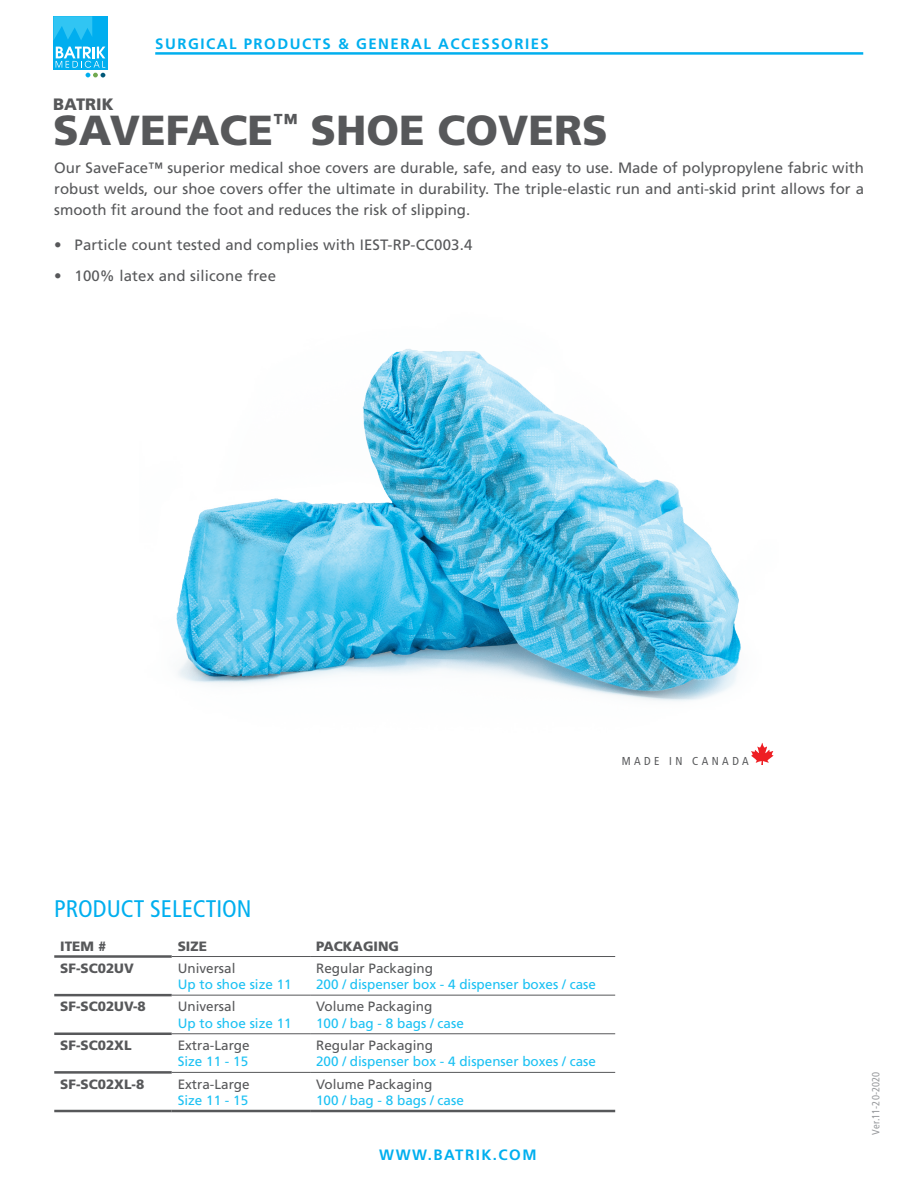
<style>
.page{position:relative;width:918px;height:1188px;background:#fff}
.page>*{position:absolute;margin:0;border:0;box-sizing:border-box;transform-origin:0 0}
.t1{font:900 42px "Frutiger LT Std";color:#57585a}
.t2{font:condensed 24px "Frutiger LT Std";color:#00afef}
.t3{font:900 16.5px "Frutiger LT Std";color:#57585a}
.t4{font:15px/21px "Frutiger LT Std";letter-spacing:.01em;color:#57585a;text-align:justify}
.t5{font:700 15px "Frutiger LT Std";letter-spacing:.1em;color:#00afef}
.t6{font:13.5px "Frutiger LT Std";color:#1cc1f3}
.t7{font:13.5px "Frutiger LT Std";color:#57585a}
.t8{font:900 13.5px "Frutiger LT Std";color:#57585a}
.t9{font:condensed 11.55px "Frutiger LT Std";letter-spacing:.3em;color:#57585a}
.t10{font:condensed 10.5px "Frutiger LT Std";color:#97999c}
</style>
<div class="page">
<div style="left:53px;top:16px;width:55px;height:54px;background:#00aeef"></div>
<svg style="left:56px;top:47px;width:49px;height:30px"></svg>
<svg style="left:53px;top:16px;width:39px;height:24px"></svg>
<div style="left:155px;top:52px;width:708px;height:3px;background:#6fa84f;border:2px solid #00afef"></div>
<hr style="left:172px;top:995px;width:138px;height:1px;background:#57585a">
<hr style="left:310px;top:995px;width:305px;height:1px;background:#57585a">
<hr style="left:172px;top:1033px;width:138px;height:1px;background:#57585a">
<hr style="left:310px;top:1033px;width:305px;height:1px;background:#57585a">
<hr style="left:172px;top:1072px;width:138px;height:1px;background:#57585a">
<hr style="left:310px;top:1072px;width:305px;height:1px;background:#57585a">
<hr style="left:54px;top:955px;width:118px;height:3px;background:#57585a">
<hr style="left:54px;top:994px;width:118px;height:2px;background:#57585a">
<hr style="left:54px;top:1033px;width:118px;height:2px;background:#57585a">
<hr style="left:54px;top:1071px;width:118px;height:3px;background:#57585a">
<hr style="left:54px;top:1110px;width:118px;height:2px;background:#57585a">
<hr style="left:172px;top:1110px;width:138px;height:2px;background:#57585a">
<hr style="left:310px;top:1110px;width:305px;height:2px;background:#57585a">
<hr style="left:172px;top:956px;width:138px;height:1px;background:#57585a">
<hr style="left:310px;top:956px;width:305px;height:1px;background:#57585a">
<img style="left:176px;top:349px;width:565px;height:352px">
<svg style="left:751px;top:743px;width:23px;height:22px"></svg>
<p class="t3" style="left:53px;top:94px;width:62px">BATRIK</p>
<p class="t5" style="left:155px;top:35px;width:395px">SURGICAL PRODUCTS &amp; GENERAL ACCESSORIES</p>
<h1 class="t1" style="left:53px;top:105px;width:556px">SAVEFACE<sup>™</sup> SHOE COVERS</h1>
<p class="t4" style="left:54px;top:157px;width:811px">Our SaveFace™ superior medical shoe covers are durable, safe, and easy to use. Made of polypropylene fabric with robust welds, our shoe covers offer the ultimate in durability. The triple-elastic run and anti-skid print allows for a smooth fit around the foot and reduces the risk of slipping.</p>
<p class="t4" style="left:54px;top:234px;width:420px">• Particle count tested and complies with IEST-RP-CC003.4</p>
<p class="t4" style="left:54px;top:266px;width:223px">• 100% latex and silicone free</p>
<p class="t9" style="left:622px;top:754px;width:129px">MADE IN CANADA</p>
<h2 class="t2" style="left:54px;top:894px;width:199px">PRODUCT SELECTION</h2>
<p class="t8" style="left:60px;top:938px;width:48px">ITEM #</p>
<p class="t8" style="left:178px;top:938px;width:31px">SIZE</p>
<p class="t8" style="left:316px;top:938px;width:85px">PACKAGING</p>
<p class="t8" style="left:60px;top:960px;width:75px">SF-SC02UV</p>
<p class="t7" style="left:178px;top:960px;width:59px">Universal</p>
<p class="t6" style="left:178px;top:977px;width:116px">Up to shoe size 11</p>
<p class="t7" style="left:316px;top:960px;width:119px">Regular Packaging</p>
<p class="t6" style="left:316px;top:977px;width:281px">200 / dispenser box - 4 dispenser boxes / case</p>
<p class="t8" style="left:60px;top:998px;width:87px">SF-SC02UV-8</p>
<p class="t7" style="left:178px;top:999px;width:59px">Universal</p>
<p class="t6" style="left:178px;top:1015px;width:116px">Up to shoe size 11</p>
<p class="t7" style="left:316px;top:999px;width:118px">Volume Packaging</p>
<p class="t6" style="left:316px;top:1015px;width:149px">100 / bag - 8 bags / case</p>
<p class="t8" style="left:60px;top:1037px;width:73px">SF-SC02XL</p>
<p class="t7" style="left:178px;top:1037px;width:74px">Extra-Large</p>
<p class="t6" style="left:178px;top:1054px;width:72px">Size 11 - 15</p>
<p class="t7" style="left:316px;top:1037px;width:119px">Regular Packaging</p>
<p class="t6" style="left:316px;top:1054px;width:281px">200 / dispenser box - 4 dispenser boxes / case</p>
<p class="t8" style="left:60px;top:1076px;width:86px">SF-SC02XL-8</p>
<p class="t7" style="left:178px;top:1076px;width:74px">Extra-Large</p>
<p class="t6" style="left:178px;top:1092px;width:72px">Size 11 - 15</p>
<p class="t7" style="left:316px;top:1076px;width:118px">Volume Packaging</p>
<p class="t6" style="left:316px;top:1092px;width:149px">100 / bag - 8 bags / case</p>
<p class="t5" style="left:379px;top:1146px;width:159px">WWW.BATRIK.COM</p>
<p class="t10" style="left:870px;top:1135px;width:64px;rotate:-90deg">Ver.11-20-2020</p>
</div>
